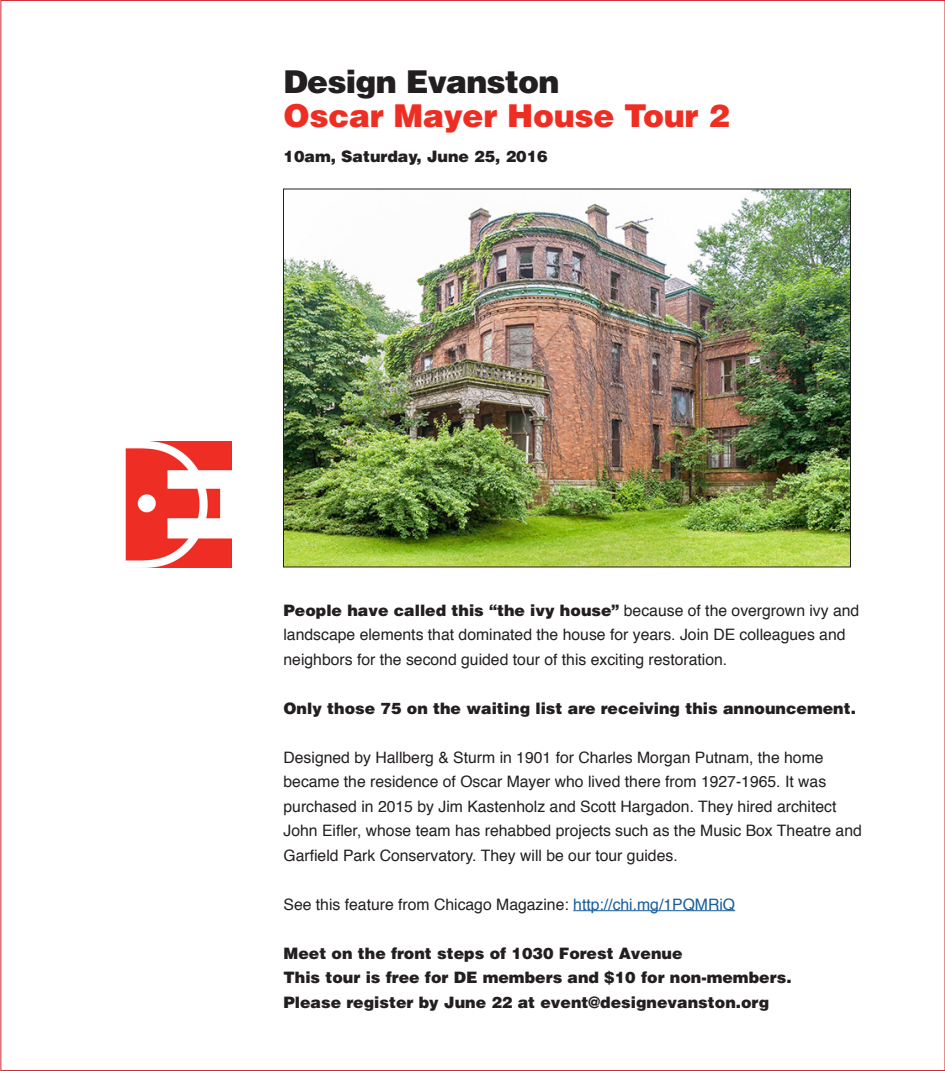
<style>
.page{position:relative;width:945px;height:1071px;background:#fff}
.page>*{position:absolute;margin:0;border:0;box-sizing:border-box;transform-origin:0 0}
.t1{font:900 31.5px "Helvetica";letter-spacing:-.01em;color:#ee2e22}
.t2{font:900 31.5px "Helvetica";letter-spacing:-.025em;color:#231f20}
.t3{font:15.75px/24.5px "Helvetica";color:#231f20}
.t4{font:900 15.75px/24.5px "Helvetica";color:#231f20}
.s1{font-weight:900}
.s2{color:#175d9e}
</style>
<div class="page">
<hr style="left:573px;top:910px;width:162px;height:1px;background:#175d9e">
<img style="left:125px;top:441px;width:106px;height:126px">
<img style="left:285px;top:191px;width:564px;height:374px">
<h1 class="t2" style="left:284px;top:61px;width:278px">Design Evanston</h1>
<h1 class="t1" style="left:284px;top:95px;width:447px">Oscar Mayer House Tour 2</h1>
<p class="t4" style="left:284px;top:143px;width:266px">10am, Saturday, June 25, 2016</p>
<p class="t3" style="left:284px;top:599px;width:577px"><span class="s1">People have called this “the ivy house”</span> because of the overgrown ivy and landscape elements that dominated the house for years. Join DE colleagues and neighbors for the second guided tour of this exciting restoration.</p>
<p class="t4" style="left:284px;top:695px;width:574px">Only those 75 on the waiting list are receiving this announcement.</p>
<p class="t3" style="left:284px;top:746px;width:580px">Designed by Hallberg &amp; Sturm in 1901 for Charles Morgan Putnam, the home became the residence of Oscar Mayer who lived there from 1927-1965. It was purchased in 2015 by Jim Kastenholz and Scott Hargadon. They hired architect John Eifler, whose team has rehabbed projects such as the Music Box Theatre and Garfield Park Conservatory. They will be our tour guides.</p>
<p class="t3" style="left:284px;top:893px;width:453px">See this feature from Chicago Magazine: <span class="s2">http://chi.mg/1PQMRiQ</span></p>
<p class="t4" style="left:284px;top:940px;width:510px">Meet on the front steps of 1030 Forest Avenue<br>This tour is free for DE members and $10 for non-members.<br>Please register by June 22 at event@designevanston.org</p>
</div>
